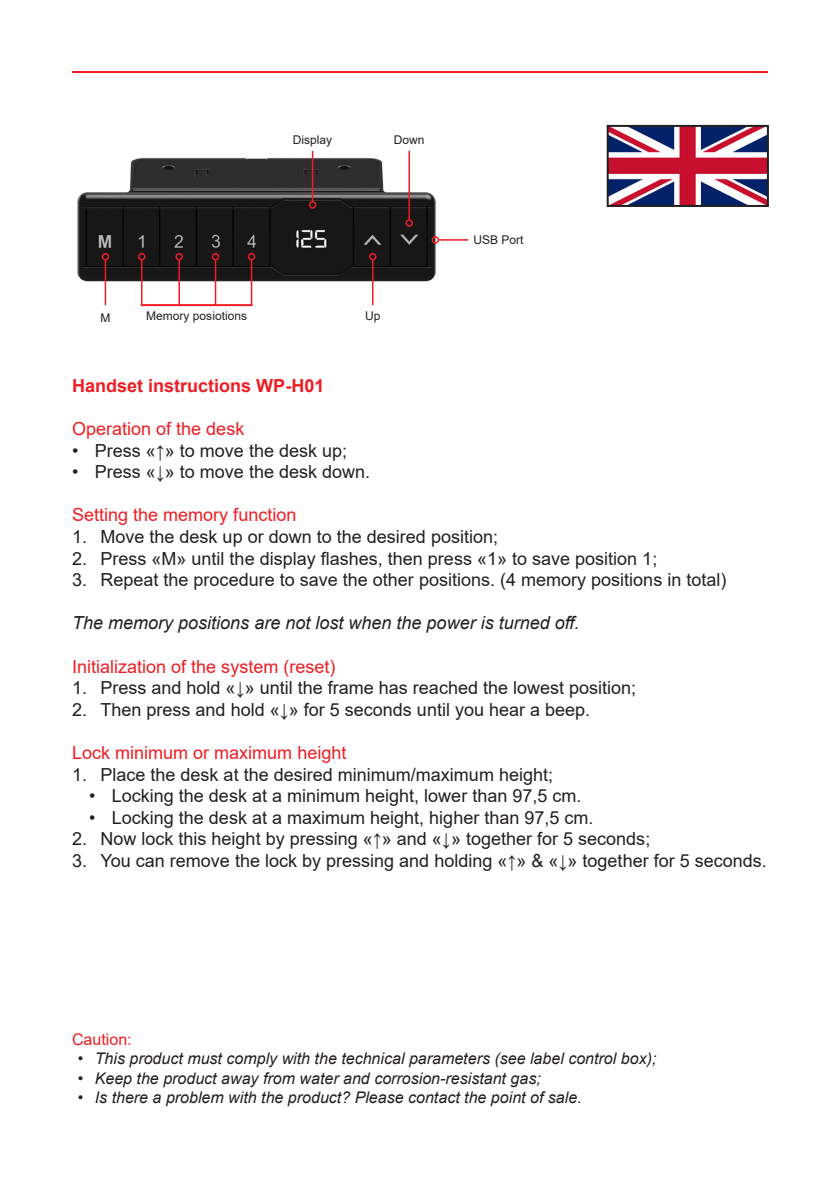
<style>
.page{position:relative;width:840px;height:1191px;background:#fff}
.page>*{position:absolute;margin:0;border:0;box-sizing:border-box;transform-origin:0 0}
.t1{font:18px "Arial";color:#231f20}
.t2{font:18px "Arial";color:#ee1d23}
.t3{font:italic 18px "Arial";color:#231f20}
.t4{font:700 18px "Arial";color:#ee1d23}
.t5{font:italic 16px "Arial";color:#231f20}
.t6{font:16px "Arial";color:#ee1d23}
.t7{font:12px "Arial";color:#231f20}
</style>
<div class="page">
<hr style="left:72px;top:71px;width:695px;height:2px;background:#ee1d23">
<img style="left:77px;top:150px;width:392px;height:157px">
<hr style="left:438px;top:239px;width:30px;height:2px;background:#ee1d23">
<div style="left:431px;top:236px;width:8px;height:8px;border:2px solid #ee1d23;border-radius:50%"></div>
<hr style="left:408px;top:151px;width:2px;height:69px;background:#ee1d23">
<div style="left:405px;top:219px;width:8px;height:8px;border:2px solid #ee1d23;border-radius:50%"></div>
<hr style="left:372px;top:260px;width:1px;height:45px;background:#ee1d23">
<div style="left:369px;top:253px;width:7px;height:7px;border:2px solid #ee1d23;border-radius:50%"></div>
<hr style="left:251px;top:260px;width:1px;height:45px;background:#ee1d23">
<div style="left:248px;top:253px;width:7px;height:7px;border:2px solid #ee1d23;border-radius:50%"></div>
<hr style="left:215px;top:260px;width:1px;height:45px;background:#ee1d23">
<div style="left:212px;top:253px;width:7px;height:7px;border:2px solid #ee1d23;border-radius:50%"></div>
<hr style="left:178px;top:260px;width:2px;height:45px;background:#ee1d23">
<div style="left:175px;top:253px;width:8px;height:7px;border:2px solid #ee1d23;border-radius:50%"></div>
<hr style="left:141px;top:260px;width:1px;height:45px;background:#ee1d23">
<div style="left:138px;top:253px;width:7px;height:7px;border:2px solid #ee1d23;border-radius:50%"></div>
<hr style="left:105px;top:260px;width:1px;height:45px;background:#ee1d23">
<div style="left:102px;top:253px;width:7px;height:7px;border:2px solid #ee1d23;border-radius:50%"></div>
<hr style="left:311px;top:151px;width:2px;height:51px;background:#ee1d23">
<div style="left:308px;top:201px;width:8px;height:8px;border:2px solid #ee1d23;border-radius:50%"></div>
<hr style="left:141px;top:304px;width:111px;height:2px;background:#ee1d23">
<img style="left:609px;top:128px;width:156px;height:76px">
<div style="left:606px;top:125px;width:162px;height:82px;border:2px solid #231f20"></div>
<p class="t7" style="left:293px;top:131px;width:41px">Display</p>
<p class="t7" style="left:393px;top:131px;width:32px">Down</p>
<p class="t7" style="left:100px;top:309px;width:11px">M</p>
<p class="t7" style="left:146px;top:307px;width:102px">Memory posiotions</p>
<p class="t7" style="left:365px;top:307px;width:17px">Up</p>
<p class="t7" style="left:473px;top:232px;width:52px">USB Port</p>
<p class="t4" style="left:72px;top:373px;width:254px">Handset instructions WP-H01</p>
<p class="t2" style="left:72px;top:416px;width:174px">Operation of the desk</p>
<p class="t1" style="left:72px;top:438px;width:276px">• Press «↑» to move the desk up;</p>
<p class="t1" style="left:72px;top:459px;width:299px">• Press «↓» to move the desk down.</p>
<p class="t2" style="left:72px;top:502px;width:226px">Setting the memory function</p>
<p class="t1" style="left:72px;top:524px;width:427px">1. Move the desk up or down to the desired position;</p>
<p class="t1" style="left:72px;top:546px;width:586px">2. Press «M» until the display flashes, then press «1» to save position 1;</p>
<p class="t1" style="left:72px;top:567px;width:655px">3. Repeat the procedure to save the other positions. (4 memory positions in total)</p>
<p class="t3" style="left:72px;top:611px;width:508px">The memory positions are not lost when the power is turned off.</p>
<p class="t2" style="left:72px;top:654px;width:265px">Initialization of the system (reset)</p>
<p class="t1" style="left:72px;top:675px;width:565px">1. Press and hold «↓» until the frame has reached the lowest position;</p>
<p class="t1" style="left:72px;top:697px;width:519px">2. Then press and hold «↓» for 5 seconds until you hear a beep.</p>
<p class="t2" style="left:72px;top:740px;width:276px">Lock minimum or maximum height</p>
<p class="t1" style="left:72px;top:762px;width:482px">1. Place the desk at the desired minimum/maximum height;</p>
<p class="t1" style="left:89px;top:783px;width:493px">• Locking the desk at a minimum height, lower than 97,5 cm.</p>
<p class="t1" style="left:89px;top:805px;width:505px">• Locking the desk at a maximum height, higher than 97,5 cm.</p>
<p class="t1" style="left:72px;top:826px;width:579px">2. Now lock this height by pressing «↑» and «↓» together for 5 seconds;</p>
<p class="t1" style="left:72px;top:848px;width:696px">3. You can remove the lock by pressing and holding «↑» &amp; «↓» together for 5 seconds.</p>
<p class="t6" style="left:72px;top:1028px;width:61px">Caution:</p>
<p class="t5" style="left:78px;top:1048px;width:580px">• This product must comply with the technical parameters (see label control box);</p>
<p class="t5" style="left:78px;top:1067px;width:464px">• Keep the product away from water and corrosion-resistant gas;</p>
<p class="t5" style="left:78px;top:1087px;width:505px">• Is there a problem with the product? Please contact the point of sale.</p>
</div>
